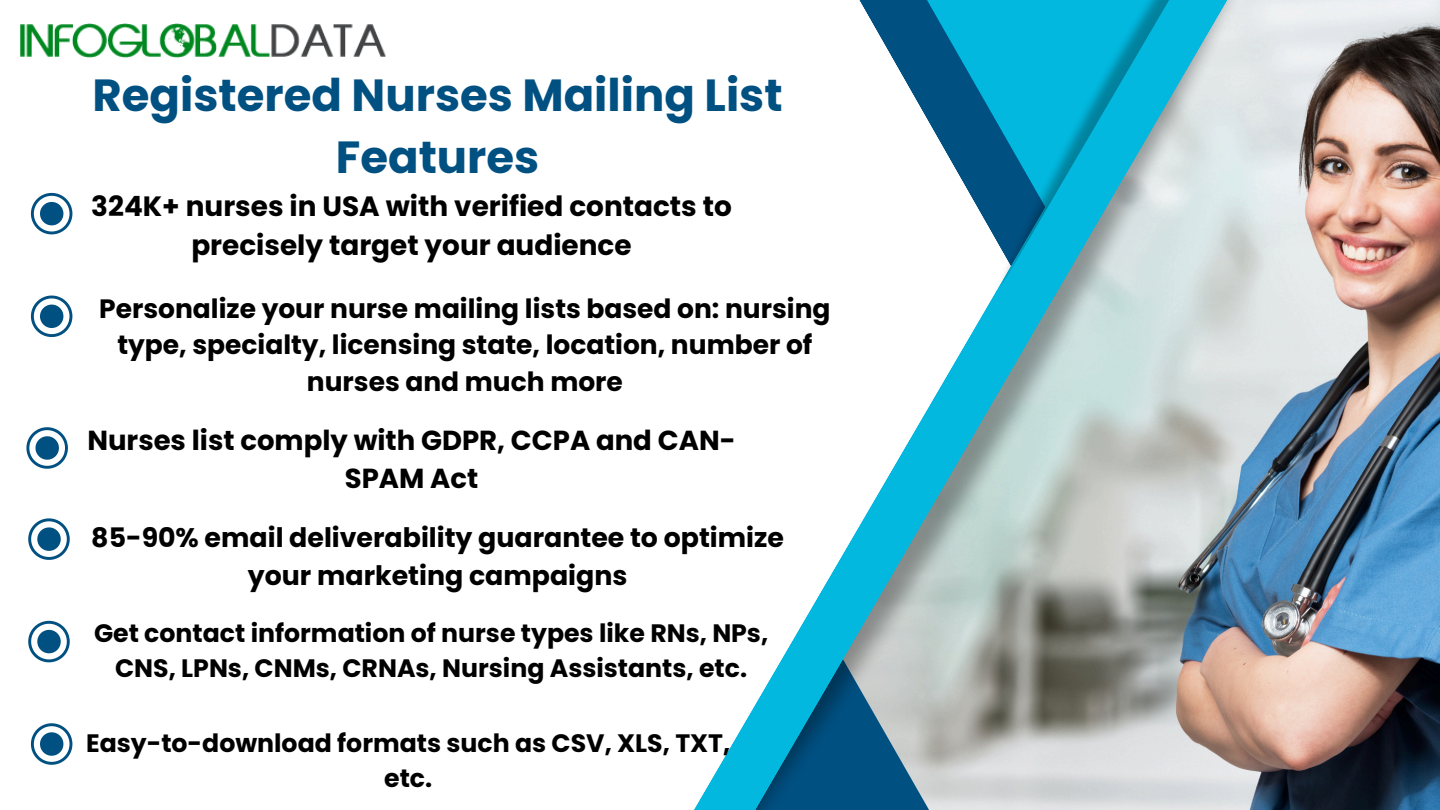
<style>
.page{position:relative;width:1440px;height:810px;background:#fff}
.page>*{position:absolute;margin:0;border:0;box-sizing:border-box;transform-origin:0 0}
.t1{font:700 45px/62.2px "Poppins";color:#005082;text-align:center}
.t2{font:700 27.9px/38.6px "Poppins";color:#000;text-align:center}
.t3{font:700 27.5px/38.1px "Poppins";color:#000;text-align:center}
.t4{font:700 26.8px/37.1px "Poppins";color:#000;text-align:center}
.t5{font:700 26.5px/36.7px "Poppins";color:#000;text-align:center}
.t6{font:700 25.2px/34.9px "Poppins";color:#000;text-align:center}
</style>
<div class="page">
<img style="left:694px;top:0;width:746px;height:810px">
<svg style="left:902px;top:0;width:73px;height:209px;fill:#005082"></svg>
<img style="left:975px;top:0;width:302px;height:293px">
<svg style="left:31px;top:193px;width:41px;height:41px"></svg>
<svg style="left:31px;top:296px;width:41px;height:41px"></svg>
<svg style="left:26px;top:427px;width:42px;height:42px"></svg>
<svg style="left:28px;top:518px;width:42px;height:42px"></svg>
<svg style="left:28px;top:621px;width:42px;height:41px"></svg>
<svg style="left:31px;top:723px;width:41px;height:42px"></svg>
<img style="left:20px;top:23px;width:366px;height:34px">
<p class="t1" style="left:93px;top:64px;width:692px">Registered Nurses Mailing List<br>Features</p>
<p class="t2" style="left:91px;top:187px;width:642px">324K+ nurses in USA with verified contacts to precisely target your audience</p>
<h1 class="t5" style="left:99px;top:290px;width:733px">Personalize your nurse mailing lists based on: nursing type, specialty, licensing state, location, number of nurses and much more</h1>
<p class="t3" style="left:87px;top:422px;width:650px">Nurses list comply with GDPR, CCPA and CAN-<br>SPAM Act</p>
<p class="t4" style="left:91px;top:519px;width:694px">85-90% email deliverability guarantee to optimize your marketing campaigns</p>
<p class="t6" style="left:94px;top:616px;width:676px">Get contact information of nurse types like RNs, NPs,<br>CNS, LPNs, CNMs, CRNAs, Nursing Assistants, etc.</p>
<p class="t6" style="left:86px;top:726px;width:646px">Easy-to-download formats such as CSV, XLS, TXT, etc.</p>
</div>
